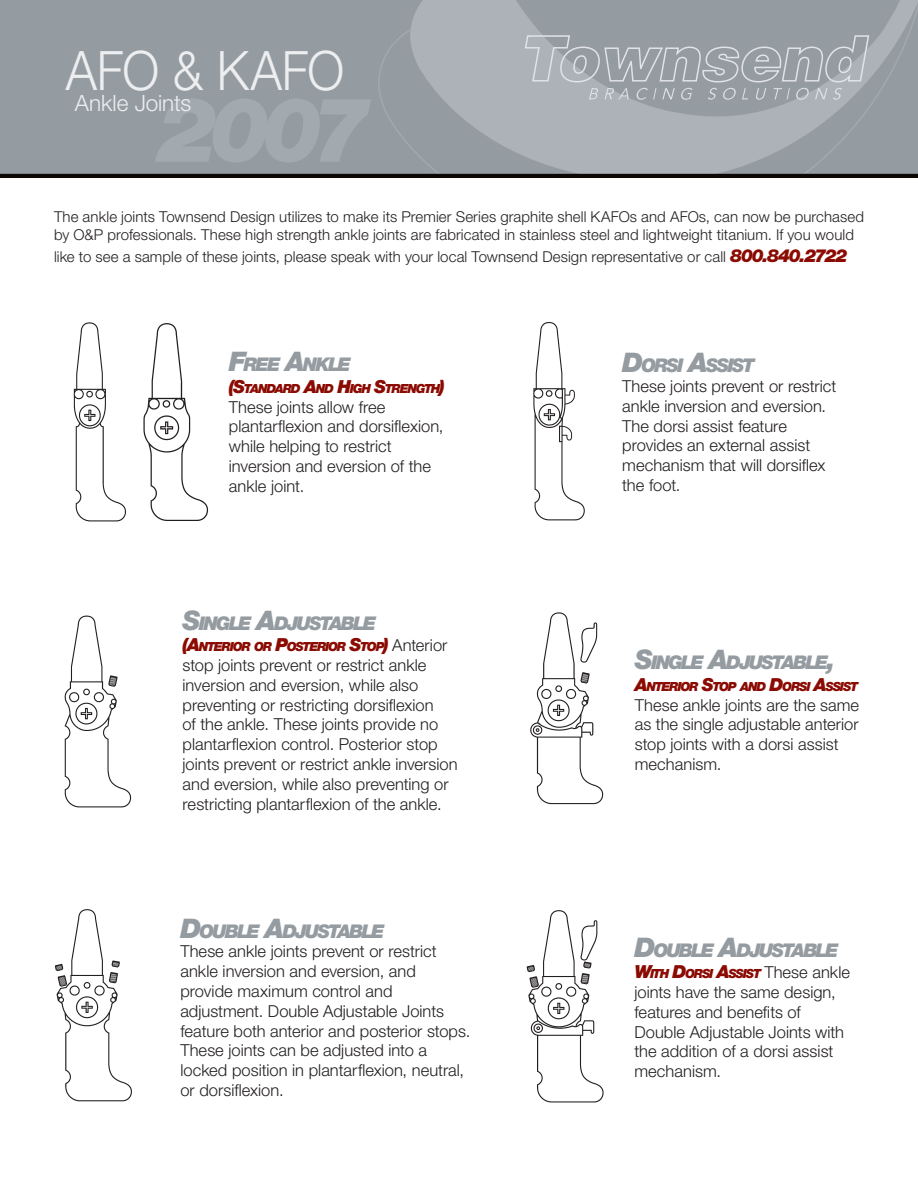
<style>
.page{position:relative;width:918px;height:1188px;background:#fff}
.page>*{position:absolute;margin:0;border:0;box-sizing:border-box;transform-origin:0 0}
.t1{font:300 54.45px "Helvetica Neue LT Std";letter-spacing:-.005em;color:#edeef0;scale:.91 1}
.t2{font:300 22.5px "Helvetica Neue LT Std";letter-spacing:-.005em;color:#edeef0}
.t3{font:italic 900 18.9px "Helvetica Neue LT Std";letter-spacing:-.1em;color:#959ca1}
.t4{font:300 16.5px/19.8px "Helvetica Neue LT Std";color:#231f20}
.t5{font:300 15px/18px "Helvetica Neue LT Std";letter-spacing:.005em;color:#231f20}
.t6{font:italic 900 12.6px "Helvetica Neue LT Std";letter-spacing:-.1em;color:#8b0a02}
.s1{font-weight:900;font-style:italic;font-size:18px;color:#8b0a02}
.s2{font-size:27px}
.s3{font-size:18px}
.s4{font-weight:300;font-style:normal;font-size:16.5px;color:#231f20}
</style>
<div class="page">
<div style="left:0;top:0;width:918px;height:174px;background:#959ca1"></div>
<svg style="left:331px;top:0;width:587px;height:174px"></svg>
<svg style="left:524px;top:35px;width:346px;height:65px"></svg>
<hr style="left:0;top:174px;width:918px;height:4px;background:#0c0806">
<img style="left:73px;top:322px;width:53px;height:200px">
<img style="left:143px;top:323px;width:66px;height:198px">
<img style="left:533px;top:322px;width:52px;height:199px">
<img style="left:64px;top:615px;width:68px;height:193px">
<img style="left:530px;top:612px;width:74px;height:193px">
<img style="left:526px;top:910px;width:78px;height:193px">
<img style="left:55px;top:909px;width:77px;height:193px">
<p class="t1" style="left:66px;top:37px;width:307px">AFO &amp; KAFO</p>
<p class="t2" style="left:75px;top:89px;width:118px">Ankle Joints</p>
<p class="t5" style="left:54px;top:208px;width:811px">The ankle joints Townsend Design utilizes to make its Premier Series graphite shell KAFOs and AFOs, can now be purchased by O&amp;P professionals. These high strength ankle joints are fabricated in stainless steel and lightweight titanium. If you would</p>
<p class="t5" style="left:54px;top:247px;width:795px">like to see a sample of these joints, please speak with your local Townsend Design representative or call <span class="s1">800.840.2722</span></p>
<p class="t3" style="left:229px;top:353px;width:124px"><span class="s2">F</span>REE <span class="s2">A</span>NKLE</p>
<p class="t6" style="left:229px;top:381px;width:218px"><span class="s3">(S</span>TANDARD <span class="s3">A</span>ND <span class="s3">H</span>IGH <span class="s3">S</span>TRENGTH<span class="s3">)</span></p>
<p class="t4" style="left:229px;top:397px;width:216px">These joints allow free plantarflexion and dorsiflexion, while helping to restrict inversion and eversion of the ankle joint.</p>
<p class="t3" style="left:622px;top:354px;width:134px"><span class="s2">D</span>ORSI <span class="s2">A</span>SSIST</p>
<p class="t4" style="left:622px;top:376px;width:216px">These joints prevent or restrict ankle inversion and eversion.<br>The dorsi assist feature provides an external assist mechanism that will dorsiflex the foot.</p>
<p class="t3" style="left:183px;top:611px;width:195px"><span class="s2">S</span>INGLE <span class="s2">A</span>DJUSTABLE</p>
<p class="t6" style="left:183px;top:639px;width:266px"><span class="s3">(A</span>NTERIOR OR <span class="s3">P</span>OSTERIOR <span class="s3">S</span>TOP<span class="s3">)</span> <span class="s4">Anterior</span></p>
<p class="t4" style="left:183px;top:655px;width:277px">stop joints prevent or restrict ankle inversion and eversion, while also preventing or restricting dorsiflexion<br>of the ankle. These joints provide no plantarflexion control. Posterior stop joints prevent or restrict ankle inversion and eversion, while also preventing or restricting plantarflexion of the ankle.</p>
<p class="t3" style="left:635px;top:651px;width:202px"><span class="s2">S</span>INGLE <span class="s2">A</span>DJUSTABLE<span class="s2">,</span></p>
<p class="t6" style="left:635px;top:679px;width:225px"><span class="s3">A</span>NTERIOR <span class="s3">S</span>TOP AND <span class="s3">D</span>ORSI <span class="s3">A</span>SSIST</p>
<p class="t4" style="left:635px;top:694px;width:226px">These ankle joints are the same as the single adjustable anterior stop joints with a dorsi assist mechanism.</p>
<p class="t3" style="left:180px;top:919px;width:205px"><span class="s2">D</span>OUBLE <span class="s2">A</span>DJUSTABLE</p>
<p class="t4" style="left:180px;top:941px;width:292px">These ankle joints prevent or restrict ankle inversion and eversion, and provide maximum control and adjustment. Double Adjustable Joints feature both anterior and posterior stops.<br>These joints can be adjusted into a locked position in plantarflexion, neutral, or dorsiflexion.</p>
<p class="t3" style="left:634px;top:938px;width:205px"><span class="s2">D</span>OUBLE <span class="s2">A</span>DJUSTABLE</p>
<p class="t6" style="left:634px;top:966px;width:217px"><span class="s3">W</span>ITH <span class="s3">D</span>ORSI <span class="s3">A</span>SSIST <span class="s4">These ankle</span></p>
<p class="t4" style="left:634px;top:982px;width:211px">joints have the same design, features and benefits of<br>Double Adjustable Joints with the addition of a dorsi assist mechanism.</p>
</div>
